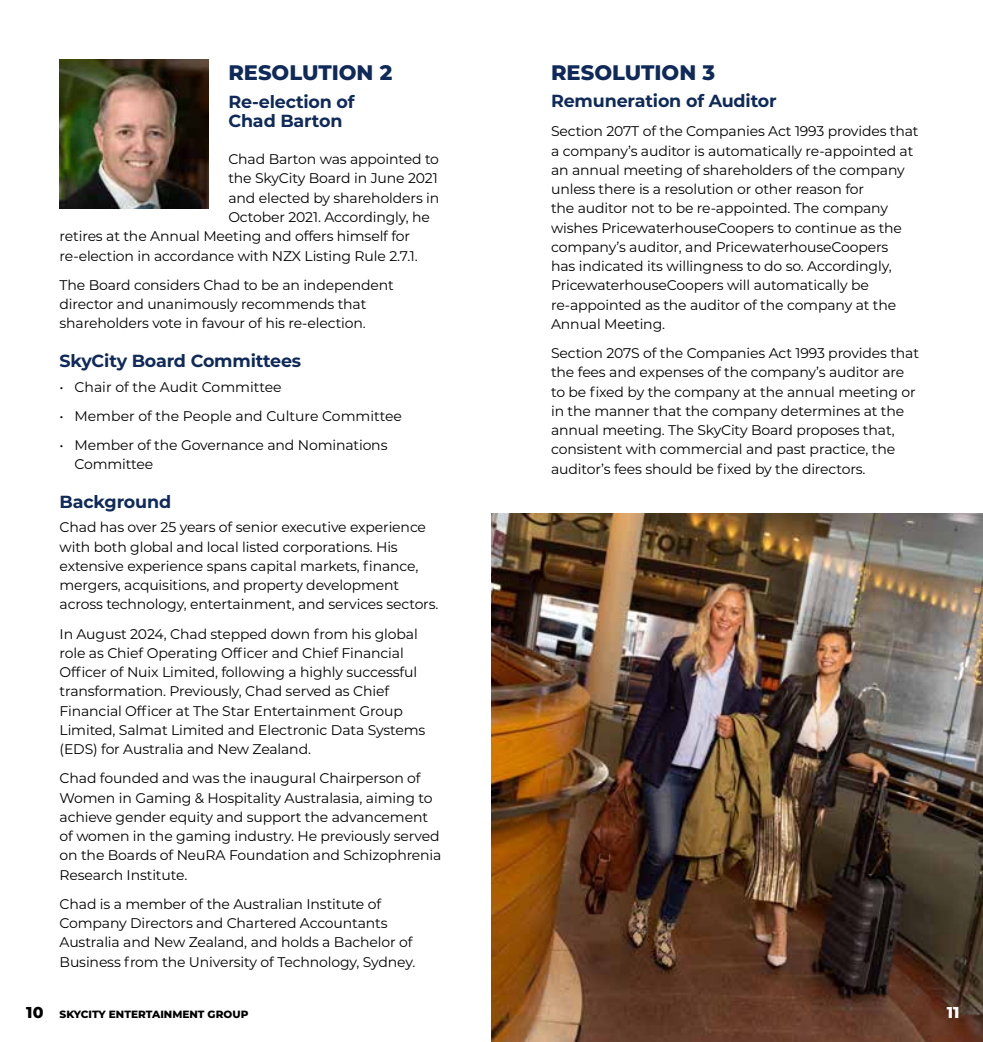
<style>
.page{position:relative;width:983px;height:1042px;background:#fff}
.page>*{position:absolute;margin:0;border:0;box-sizing:border-box;transform-origin:0 0}
.t1{font:800 21px "Montserrat";color:#0f2a59}
.t2{font:700 17.5px/19.2px "Montserrat";letter-spacing:-.01em;color:#0f2a59}
.t3{font:800 15.75px "Montserrat";color:#fff}
.t4{font:14px/19.2px "Montserrat";letter-spacing:-.01em;color:#000}
.t5{font:800 10.5px "Montserrat";color:#000}
.s1{font-size:15.75px}
</style>
<div class="page">
<img style="left:60px;top:60px;width:148px;height:148px">
<img style="left:491px;top:513px;width:491px;height:529px">
<h1 class="t1" style="left:228px;top:57px;width:165px">RESOLUTION 2</h1>
<p class="t2" style="left:228px;top:91px;width:128px">Re-election of<br>Chad Barton</p>
<p class="t4" style="left:228px;top:149px;width:212px">Chad Barton was appointed to</p>
<p class="t4" style="left:228px;top:168px;width:211px">the SkyCity Board in June 2021</p>
<p class="t4" style="left:228px;top:188px;width:212px">and elected by shareholders in</p>
<p class="t4" style="left:228px;top:207px;width:203px">October 2021. Accordingly, he</p>
<p class="t4" style="left:60px;top:226px;width:352px">retires at the Annual Meeting and offers himself for</p>
<p class="t4" style="left:60px;top:245px;width:360px">re-election in accordance with NZX Listing Rule 2.7.1.</p>
<p class="t4" style="left:60px;top:275px;width:335px">The Board considers Chad to be an independent director and unanimously recommends that shareholders vote in favour of his re-election.</p>
<p class="t2" style="left:60px;top:350px;width:243px">SkyCity Board Committees</p>
<p class="t4" style="left:60px;top:376px;width:223px">• Chair of the Audit Committee</p>
<p class="t4" style="left:60px;top:406px;width:344px">• Member of the People and Culture Committee</p>
<p class="t4" style="left:74px;top:435px;width:314px;text-indent:-15px">• Member of the Governance and Nominations<br>Committee</p>
<p class="t2" style="left:60px;top:491px;width:113px">Background</p>
<p class="t4" style="left:60px;top:517px;width:380px">Chad has over 25 years of senior executive experience with both global and local listed corporations. His extensive experience spans capital markets, finance, mergers, acquisitions, and property development across technology, entertainment, and services sectors.</p>
<p class="t4" style="left:60px;top:623px;width:367px">In August 2024, Chad stepped down from his global role as Chief Operating Officer and Chief Financial Officer of Nuix Limited, following a highly successful transformation. Previously, Chad served as Chief Financial Officer at The Star Entertainment Group Limited, Salmat Limited and Electronic Data Systems (EDS) for Australia and New Zealand.</p>
<p class="t4" style="left:60px;top:768px;width:383px">Chad founded and was the inaugural Chairperson of Women in Gaming &amp; Hospitality Australasia, aiming to achieve gender equity and support the advancement of women in the gaming industry. He previously served on the Boards of NeuRA Foundation and Schizophrenia Research Institute.</p>
<p class="t4" style="left:60px;top:894px;width:357px">Chad is a member of the Australian Institute of Company Directors and Chartered Accountants Australia and New Zealand, and holds a Bachelor of Business from the University of Technology, Sydney.</p>
<p class="t5" style="left:26px;top:1006px;width:223px"><span class="s1">10</span> SKYCITY ENTERTAINMENT GROUP</p>
<p class="t3" style="left:946px;top:1001px;width:14px">11</p>
<h1 class="t1" style="left:551px;top:57px;width:165px">RESOLUTION 3</h1>
<p class="t2" style="left:551px;top:91px;width:227px">Remuneration of Auditor</p>
<p class="t4" style="left:551px;top:121px;width:369px">Section 207T of the Companies Act 1993 provides that a company’s auditor is automatically re-appointed at an annual meeting of shareholders of the company unless there is a resolution or other reason for<br>the auditor not to be re-appointed. The company wishes PricewaterhouseCoopers to continue as the company’s auditor, and PricewaterhouseCoopers<br>has indicated its willingness to do so. Accordingly, PricewaterhouseCoopers will automatically be re-appointed as the auditor of the company at the Annual Meeting.</p>
<p class="t4" style="left:551px;top:343px;width:369px">Section 207S of the Companies Act 1993 provides that the fees and expenses of the company’s auditor are to be fixed by the company at the annual meeting or in the manner that the company determines at the annual meeting. The SkyCity Board proposes that, consistent with commercial and past practice, the auditor’s fees should be fixed by the directors.</p>
</div>
